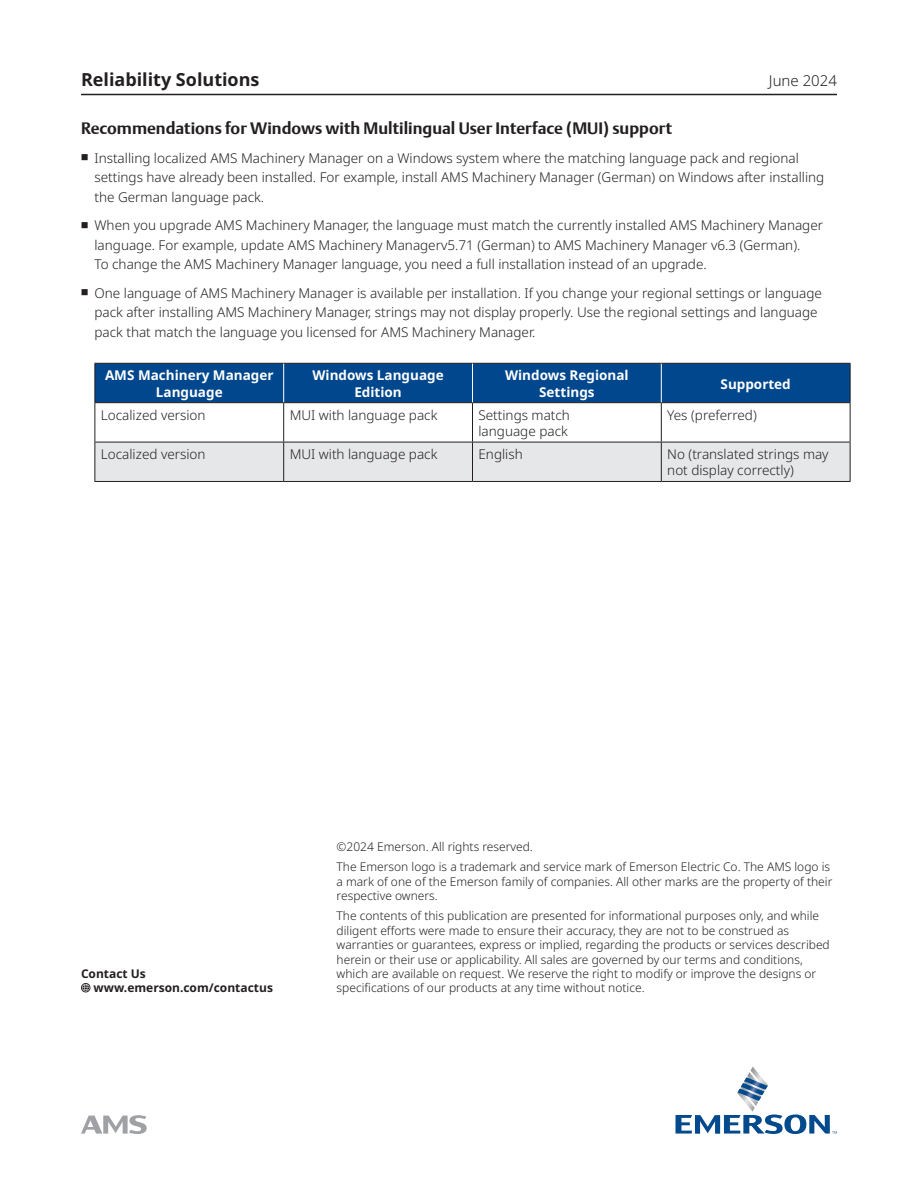
<style>
.page{position:relative;width:918px;height:1188px;background:#fff}
.page>*{position:absolute;margin:0;border:0;box-sizing:border-box;transform-origin:0 0}
.t1{font:700 18px "Noto Sans";color:#231f20}
.t2{font:700 16.5px "DTL Argo T";color:#231f20}
.t3{font:300 15px "Noto Sans";color:#231f20}
.t4{font:300 13.5px/19.5px "Noto Sans";color:#231f20}
.t5{font:700 13.5px/16.2px "Noto Sans";color:#fff;text-align:center}
.t6{font:300 12px/14.4px "Noto Sans";color:#231f20}
.t7{font:700 12px/14.4px "Noto Sans";color:#231f20}
</style>
<div class="page">
<hr style="left:81px;top:94px;width:756px;height:1px;background:#231f20">
<svg style="left:81px;top:983px;width:10px;height:9px"></svg>
<svg style="left:81px;top:1115px;width:66px;height:19px"></svg>
<svg style="left:676px;top:1066px;width:161px;height:68px"></svg>
<div style="left:95px;top:364px;width:755px;height:38px;background:#01478d"></div>
<div style="left:95px;top:443px;width:755px;height:38px;background:#e6e7e9"></div>
<hr style="left:94px;top:363px;width:190px;height:1px;background:#231f20">
<hr style="left:94px;top:364px;width:1px;height:38px;background:#231f20">
<hr style="left:284px;top:363px;width:188px;height:1px;background:#231f20">
<hr style="left:472px;top:363px;width:189px;height:1px;background:#231f20">
<hr style="left:661px;top:363px;width:189px;height:1px;background:#231f20">
<hr style="left:850px;top:364px;width:1px;height:38px;background:#231f20">
<hr style="left:94px;top:402px;width:190px;height:1px;background:#231f20">
<hr style="left:94px;top:403px;width:1px;height:39px;background:#231f20">
<hr style="left:284px;top:402px;width:188px;height:1px;background:#231f20">
<hr style="left:283px;top:403px;width:1px;height:39px;background:#231f20">
<hr style="left:472px;top:402px;width:189px;height:1px;background:#231f20">
<hr style="left:472px;top:403px;width:1px;height:39px;background:#231f20">
<hr style="left:661px;top:402px;width:189px;height:1px;background:#231f20">
<hr style="left:661px;top:403px;width:1px;height:39px;background:#231f20">
<hr style="left:850px;top:403px;width:1px;height:39px;background:#231f20">
<hr style="left:94px;top:442px;width:190px;height:1px;background:#231f20">
<hr style="left:94px;top:442px;width:1px;height:39px;background:#231f20">
<hr style="left:284px;top:442px;width:188px;height:1px;background:#231f20">
<hr style="left:283px;top:442px;width:1px;height:39px;background:#231f20">
<hr style="left:472px;top:442px;width:189px;height:1px;background:#231f20">
<hr style="left:472px;top:442px;width:1px;height:39px;background:#231f20">
<hr style="left:661px;top:442px;width:189px;height:1px;background:#231f20">
<hr style="left:661px;top:442px;width:1px;height:39px;background:#231f20">
<hr style="left:850px;top:442px;width:1px;height:39px;background:#231f20">
<hr style="left:94px;top:481px;width:190px;height:1px;background:#231f20">
<hr style="left:284px;top:481px;width:188px;height:1px;background:#231f20">
<hr style="left:472px;top:481px;width:189px;height:1px;background:#231f20">
<hr style="left:661px;top:481px;width:189px;height:1px;background:#231f20">
<hr style="left:283px;top:364px;width:1px;height:38px;background:#fff">
<hr style="left:472px;top:364px;width:1px;height:38px;background:#fff">
<hr style="left:661px;top:364px;width:1px;height:38px;background:#fff">
<h1 class="t1" style="left:81px;top:69px;width:180px">Reliability Solutions</h1>
<p class="t3" style="left:769px;top:72px;width:70px">June 2024</p>
<p class="t2" style="left:81px;top:119px;width:593px">Recommendations for Windows with Multilingual User Interface (MUI) support</p>
<p class="t4" style="left:94px;top:148px;width:731px">Installing localized AMS Machinery Manager on a Windows system where the matching language pack and regional settings have already been installed. For example, install AMS Machinery Manager (German) on Windows after installing the German language pack.</p>
<p class="t4" style="left:94px;top:216px;width:730px">When you upgrade AMS Machinery Manager, the language must match the currently installed AMS Machinery Manager language. For example, update AMS Machinery Managerv5.71 (German) to AMS Machinery Manager v6.3 (German).<br>To change the AMS Machinery Manager language, you need a full installation instead of an upgrade.</p>
<p class="t4" style="left:94px;top:283px;width:729px">One language of AMS Machinery Manager is available per installation. If you change your regional settings or language pack after installing AMS Machinery Manager, strings may not display properly. Use the regional settings and language pack that match the language you licensed for AMS Machinery Manager.</p>
<p class="t5" style="left:105px;top:368px;width:170px">AMS Machinery Manager<br>Language</p>
<p class="t5" style="left:312px;top:368px;width:133px">Windows Language<br>Edition</p>
<p class="t5" style="left:505px;top:368px;width:125px">Windows Regional<br>Settings</p>
<p class="t5" style="left:721px;top:376px;width:72px">Supported</p>
<p class="t4" style="left:101px;top:405px;width:106px">Localized version</p>
<p class="t4" style="left:290px;top:405px;width:149px">MUI with language pack</p>
<p class="t4" style="left:479px;top:407px;width:93px;line-height:16.2px">Settings match language pack</p>
<p class="t4" style="left:667px;top:405px;width:91px">Yes (preferred)</p>
<p class="t4" style="left:101px;top:445px;width:106px">Localized version</p>
<p class="t4" style="left:290px;top:445px;width:149px">MUI with language pack</p>
<p class="t4" style="left:479px;top:445px;width:46px">English</p>
<p class="t4" style="left:667px;top:447px;width:163px;line-height:16.2px">No (translated strings may not display correctly)</p>
<p class="t7" style="left:94px;top:967px;width:181px;text-indent:-13px">Contact Us www.emerson.com/contactus</p>
<p class="t6" style="left:337px;top:836px;width:495px;line-height:20.4px">©2024 Emerson. All rights reserved.<br>The Emerson logo is a trademark and service mark of Emerson Electric Co. The AMS logo is</p>
<p class="t6" style="left:337px;top:874px;width:497px">a mark of one of the Emerson family of companies. All other marks are the property of their respective owners.</p>
<p class="t6" style="left:337px;top:909px;width:495px">The contents of this publication are presented for informational purposes only, and while diligent efforts were made to ensure their accuracy, they are not to be construed as warranties or guarantees, express or implied, regarding the products or services described herein or their use or applicability. All sales are governed by our terms and conditions, which are available on request. We reserve the right to modify or improve the designs or specifications of our products at any time without notice.</p>
</div>
